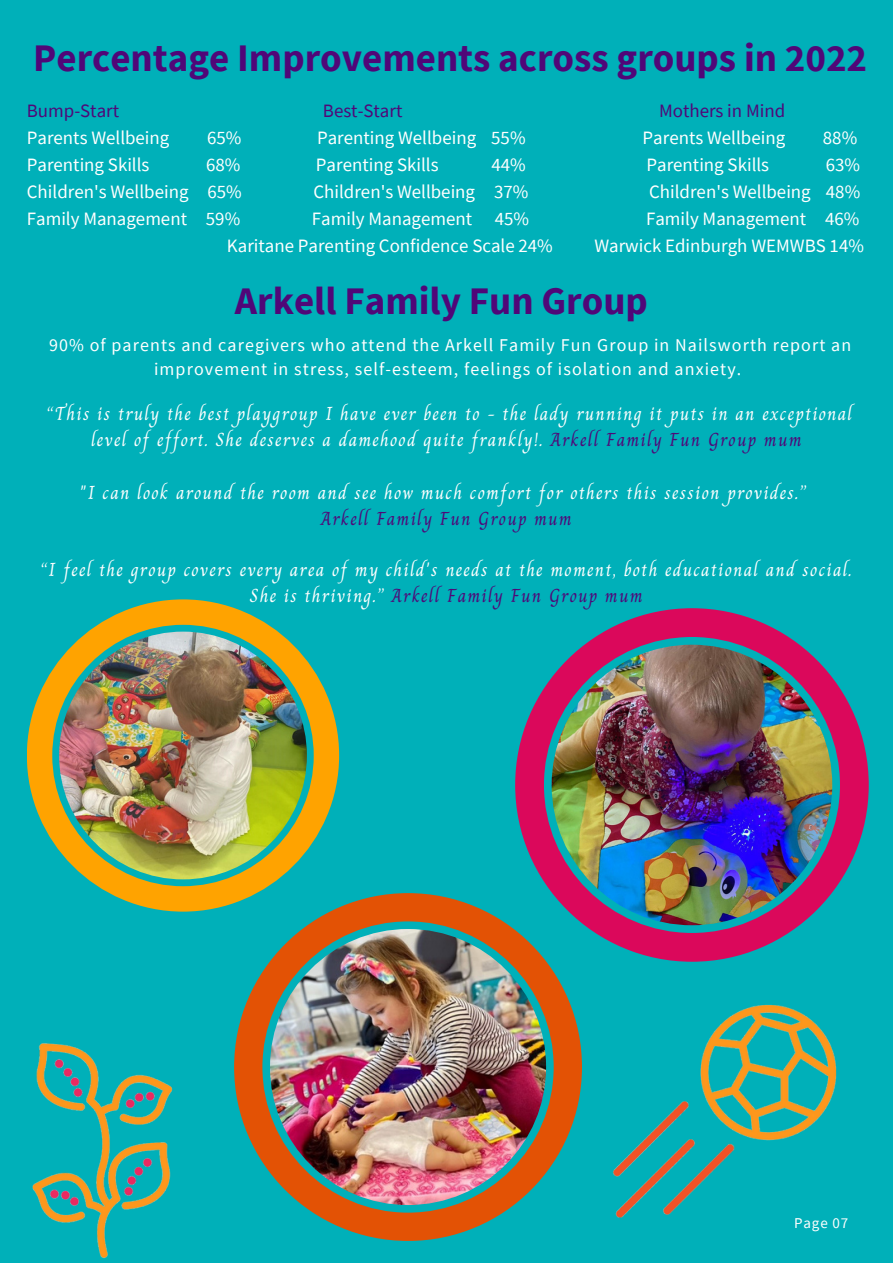
<style>
.page{position:relative;width:893px;height:1264px;background:#fff}
.page>*{position:absolute;margin:0;border:0;box-sizing:border-box;transform-origin:0 0}
.t1{font:700 39px "Source Sans Pro";color:#500778}
.t2{font:18.9px/25.8px "Charm";letter-spacing:.06em;color:#fff;text-align:center}
.t3{font:18.9px "Source Sans Pro";color:#fff}
.t4{font:18.9px "Source Sans Pro";color:#500778}
.t5{font:18.9px "Charm";letter-spacing:.06em;color:#500778}
.t6{font:18px/24.8px "Source Sans Pro";letter-spacing:.06em;color:#fff;text-align:center}
.t7{font:15px "Source Sans Pro";letter-spacing:.06em;color:#fff}
.s1{color:#500778}
</style>
<div class="page">
<div style="left:0;top:0;width:892px;height:1262px;background:#00b0b9"></div>
<img style="left:27px;top:599px;width:312px;height:312px">
<img style="left:515px;top:608px;width:353px;height:353px">
<img style="left:234px;top:893px;width:348px;height:347px">
<img style="left:579px;top:990px;width:258px;height:241px">
<img style="left:32px;top:1043px;width:141px;height:215px">
<p class="t1" style="left:33px;top:32px;width:835px">Percentage Improvements across groups in 2022</p>
<p class="t4" style="left:27px;top:98px;width:94px">Bump-Start</p>
<p class="t4" style="left:323px;top:98px;width:81px">Best-Start</p>
<p class="t4" style="left:659px;top:98px;width:128px">Mothers in Mind</p>
<p class="t3" style="left:27px;top:125px;width:144px">Parents Wellbeing</p>
<p class="t3" style="left:207px;top:125px;width:36px">65%</p>
<p class="t3" style="left:317px;top:125px;width:210px">Parenting Wellbeing 55%</p>
<p class="t3" style="left:642px;top:125px;width:144px">Parents Wellbeing</p>
<p class="t3" style="left:822px;top:125px;width:36px">88%</p>
<p class="t3" style="left:27px;top:152px;width:124px">Parenting Skills</p>
<p class="t3" style="left:206px;top:152px;width:36px">68%</p>
<p class="t3" style="left:316px;top:152px;width:124px">Parenting Skills</p>
<p class="t3" style="left:491px;top:152px;width:36px">44%</p>
<p class="t3" style="left:646px;top:152px;width:124px">Parenting Skills</p>
<p class="t3" style="left:825px;top:152px;width:36px">63%</p>
<p class="t3" style="left:27px;top:179px;width:216px">Children's Wellbeing 65%</p>
<p class="t3" style="left:313px;top:179px;width:216px">Children's Wellbeing 37%</p>
<p class="t3" style="left:649px;top:179px;width:212px">Children's Wellbeing 48%</p>
<p class="t3" style="left:27px;top:206px;width:215px">Family Management 59%</p>
<p class="t3" style="left:312px;top:206px;width:219px">Family Management 45%</p>
<p class="t3" style="left:646px;top:206px;width:215px">Family Management 46%</p>
<p class="t3" style="left:227px;top:233px;width:327px">Karitane Parenting Confidence Scale 24%</p>
<p class="t3" style="left:594px;top:233px;width:271px">Warwick Edinburgh WEMWBS 14%</p>
<p class="t1" style="left:235px;top:276px;width:414px">Arkell Family Fun Group</p>
<p class="t6" style="left:49px;top:332px;width:803px">90% of parents and caregivers who attend the Arkell Family Fun Group in Nailsworth report an improvement in stress, self-esteem, feelings of isolation and anxiety.</p>
<p class="t2" style="left:47px;top:400px;width:806px">“This is truly the best playgroup I have ever been to - the lady running it puts in an exceptional level of effort. She deserves a damehood quite frankly!. <span class="s1">Arkell Family Fun Group mum</span></p>
<p class="t2" style="left:80px;top:479px;width:727px">"I can look around the room and see how much comfort for others this session provides.”</p>
<p class="t5" style="left:321px;top:503px;width:253px">Arkell Family Fun Group mum</p>
<p class="t2" style="left:41px;top:557px;width:812px">“I feel the group covers every area of my child's needs at the moment, both educational and social.<br>She is thriving.” <span class="s1">Arkell Family Fun Group mum</span></p>
<p class="t7" style="left:794px;top:1213px;width:56px">Page 07</p>
</div>
